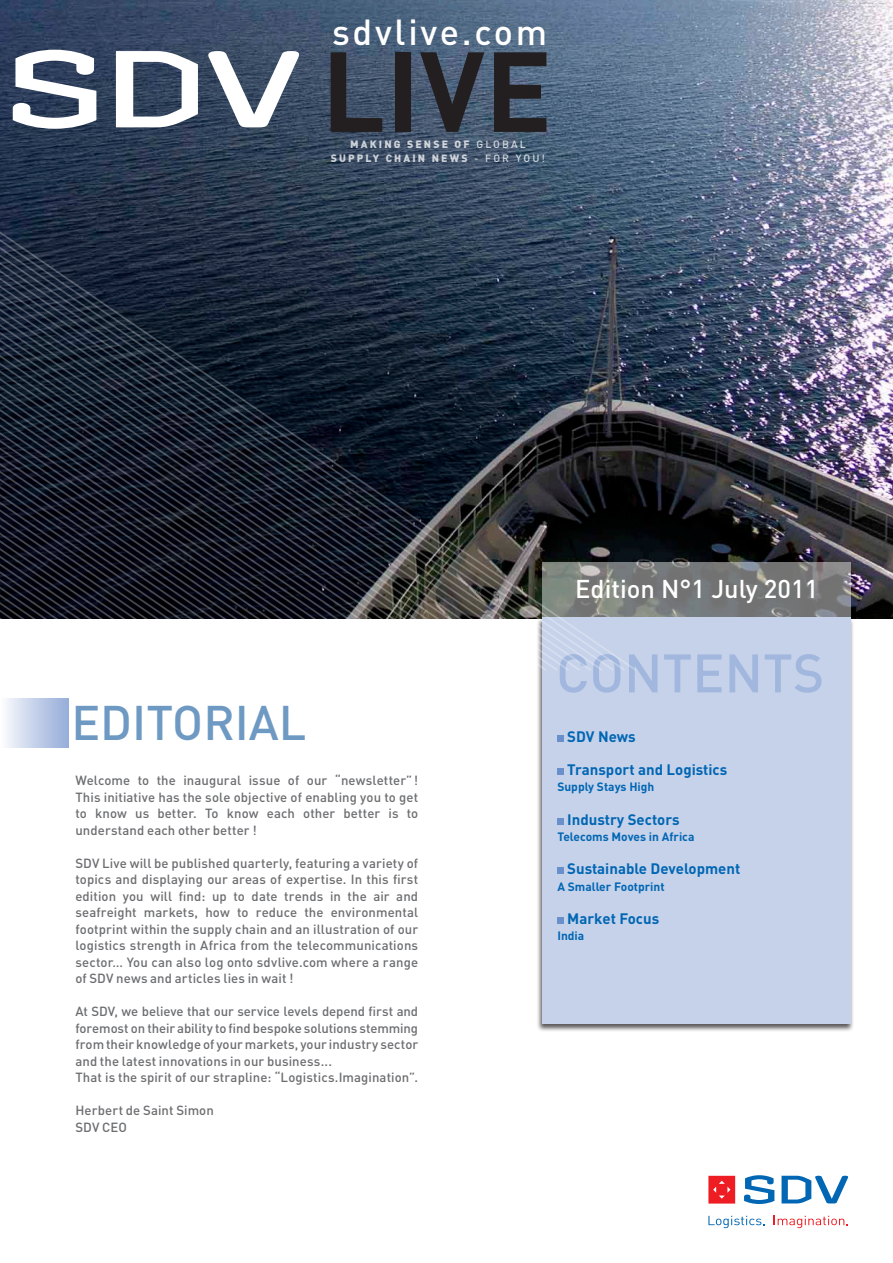
<style>
.page{position:relative;width:893px;height:1263px;background:#fff}
.page>*{position:absolute;margin:0;border:0;box-sizing:border-box;transform-origin:0 0}
.t1{font:700 111.75px "DIN";color:#231f20}
.t2{font:500 53.25px "DIN";color:#a2b7dd}
.t3{font:500 48px "DIN";color:#6e99c2}
.t4{font:500 35.85px "DIN";letter-spacing:.075em;color:#fff}
.t5{font:500 25.5px "DIN";color:#fff}
.t6{font:700 15px "DIN";color:#0166b3}
.textecourant{font:500 13.2px/16.5px "DIN";letter-spacing:.01em;color:#6c6d70;text-align:justify}
.t7{font:700 12px "DIN";color:#0166b3}
.t8{font:900 10.5px/13.5px "DIN";letter-spacing:.2em;color:#fff;text-align:center}
.s1{font-weight:500}
.s2{font-size:13.5px}
</style>
<div class="page">
<img style="left:0;top:0;width:893px;height:619px">
<div style="left:0;top:698px;width:68px;height:49px;background:linear-gradient(to right,#fbfcfe,#97add9)"></div>
<svg style="left:708px;top:1176px;width:27px;height:27px"></svg>
<svg style="left:744px;top:1175px;width:30px;height:29px"></svg>
<svg style="left:781px;top:1176px;width:68px;height:27px"></svg>
<svg style="left:708px;top:1216px;width:57px;height:12px"></svg>
<svg style="left:774px;top:1216px;width:74px;height:12px"></svg>
<svg style="left:13px;top:50px;width:83px;height:79px"></svg>
<svg style="left:116px;top:51px;width:82px;height:76px"></svg>
<svg style="left:208px;top:51px;width:93px;height:76px"></svg>
<svg style="left:638px;top:563px;width:213px;height:54px;background:#787a7a"></svg>
<div style="left:536px;top:617px;width:318px;height:415px;background:#231f20;opacity:.75"></div>
<div style="left:542px;top:618px;width:309px;height:406px;background:#c6d2ea"></div>
<div style="left:557px;top:736px;width:7px;height:6px;background:#6990ca"></div>
<div style="left:557px;top:769px;width:7px;height:6px;background:#6990ca"></div>
<div style="left:557px;top:818px;width:7px;height:6px;background:#6990ca"></div>
<div style="left:557px;top:868px;width:7px;height:6px;background:#6990ca"></div>
<div style="left:557px;top:917px;width:7px;height:6px;background:#6990ca"></div>
<svg style="left:0;top:222px;width:638px;height:450px;background:#39404c"></svg>
<p class="t4" style="left:332px;top:9px;width:217px">sdvlive.com</p>
<p class="t1" style="left:321px;top:18px;width:232px">LIVE</p>
<p class="t8" style="left:331px;top:137px;width:216px">MAKING SENSE OF <span class="s1">GLOBAL<br></span>SUPPLY CHAIN NEWS <span class="s1">- FOR YOU!</span></p>
<p class="t3" style="left:71px;top:692px;width:237px">EDITORIAL</p>
<p class="textecourant" style="left:75px;top:772px;width:344px">Welcome to the inaugural issue of our <span class="s2">“</span>newsletter”!</p>
<p class="textecourant" style="left:75px;top:788px;width:344px">This initiative has the sole objective of enabling you to get to know us better. To know each other better is to understand each other better !</p>
<p class="textecourant" style="left:75px;top:854px;width:344px">SDV Live will be published quarterly, featuring a variety of topics and displaying our areas of expertise. In this first edition you will find: up to date trends in the air and seafreight markets, how to reduce the environmental footprint within the supply chain and an illustration of our logistics strength in Africa from the telecommunications sector… You can also log onto sdvlive.com where a range of SDV news and articles lies in wait !</p>
<p class="textecourant" style="left:75px;top:1003px;width:344px">At SDV, we believe that our service levels depend first and foremost on their ability to find bespoke solutions stemming from their knowledge of your markets, your industry sector and the latest innovations in our business...</p>
<p class="textecourant" style="left:75px;top:1068px;width:344px">That is the spirit of our strapline: <span class="s2">“</span>Logistics.Imagination”.</p>
<p class="textecourant" style="left:75px;top:1102px;width:140px">Herbert de Saint Simon</p>
<p class="textecourant" style="left:75px;top:1118px;width:53px">SDV CEO</p>
<p class="t5" style="left:575px;top:572px;width:245px">Edition N°1 July 2011</p>
<p class="t2" style="left:556px;top:639px;width:270px">CONTENTS</p>
<p class="t6" style="left:567px;top:727px;width:70px">SDV News</p>
<p class="t6" style="left:567px;top:760px;width:162px">Transport and Logistics</p>
<p class="t7" style="left:557px;top:779px;width:99px">Supply Stays High</p>
<p class="t6" style="left:567px;top:809px;width:114px">Industry Sectors</p>
<p class="t7" style="left:557px;top:829px;width:139px">Telecoms Moves in Africa</p>
<p class="t6" style="left:567px;top:859px;width:175px">Sustainable Development</p>
<p class="t7" style="left:557px;top:878px;width:109px">A Smaller Footprint</p>
<p class="t6" style="left:567px;top:908px;width:94px">Market Focus</p>
<p class="t7" style="left:557px;top:928px;width:28px">India</p>
</div>
